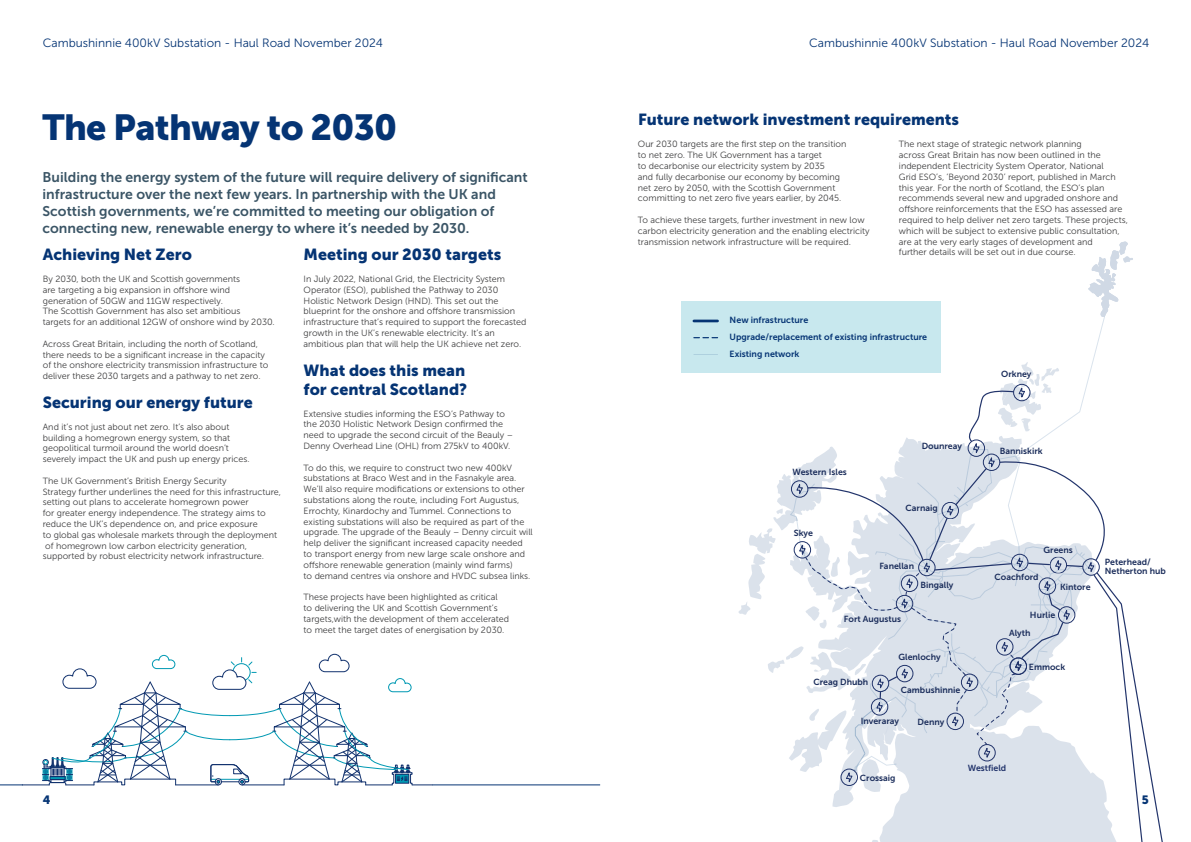
<style>
.page{position:relative;width:1191px;height:842px;background:#fff}
.page>*{position:absolute;margin:0;border:0;box-sizing:border-box;transform-origin:0 0}
.Page_Title{font:36px "Museo Sans 900";letter-spacing:-.02em;color:#053474}
.Head_1{font:16px/19.2px "Museo Sans 900";color:#053474}
.Body_Text{font:16px "Museo Sans 900";color:#053474}
.Intro_Para{font:14px/16.8px "Museo Sans 700";color:#3b5566}
.t1{font:12px "Museo Sans 300";color:#053474}
.t2{font:12px "Museo Sans 900";color:#053474}
.Body_Text-2{font:9px/10.8px "Museo Sans 300";color:#3e3e3f}
.t3{font:8.9px/17.8px "Museo Sans 700";color:#053474}
.t4{font:8.8px/9.8px "Museo Sans 700";color:#1b2d5b}
.t5{font:8.8px "Museo Sans 700";color:#22346b}
</style>
<div class="page">
<div style="left:680px;top:301px;width:260px;height:71px;background:#c8e8ee"></div>
<hr style="left:694px;top:320px;width:23px;height:2px;background:#053474">
<svg style="left:694px;top:337px;width:23px;height:1px"></svg>
<svg style="left:694px;top:354px;width:23px;height:1px"></svg>
<svg style="left:738px;top:242px;width:425px;height:600px"></svg>
<hr style="left:432px;top:785px;width:168px;height:1px;background:#053474">
<svg style="left:0;top:654px;width:433px;height:132px"></svg>
<h3 class="t1" style="left:43px;top:37px;width:341px">Cambushinnie 400kV Substation - Haul Road November 2024</h3>
<h3 class="t1" style="left:809px;top:37px;width:341px">Cambushinnie 400kV Substation - Haul Road November 2024</h3>
<p class="Page_Title" style="left:43px;top:107px;width:356px">The Pathway to 2030</p>
<p class="Intro_Para" style="left:43px;top:169px;width:487px">Building the energy system of the future will require delivery of significant infrastructure over the next few years. In partnership with the UK and</p>
<p class="Intro_Para" style="left:43px;top:203px;width:453px">Scottish governments, we’re committed to meeting our obligation of connecting new, renewable energy to where it’s needed by 2030.</p>
<p class="Head_1" style="left:43px;top:245px;width:151px">Achieving Net Zero</p>
<p class="Body_Text-2" style="left:43px;top:274px;width:199px">By 2030, both the UK and Scottish governments</p>
<p class="Body_Text-2" style="left:43px;top:284px;width:189px">are targeting a big expansion in offshore wind</p>
<p class="Body_Text-2" style="left:43px;top:295px;width:182px">generation of 50GW and 11GW respectively.</p>
<p class="Body_Text-2" style="left:43px;top:306px;width:199px">The Scottish Government has also set ambitious</p>
<p class="Body_Text-2" style="left:43px;top:317px;width:233px">targets for an additional 12GW of onshore wind by 2030.</p>
<p class="Body_Text-2" style="left:43px;top:338px;width:217px">Across Great Britain, including the north of Scotland,</p>
<p class="Body_Text-2" style="left:43px;top:349px;width:224px">there needs to be a significant increase in the capacity</p>
<p class="Body_Text-2" style="left:43px;top:360px;width:227px">of the onshore electricity transmission infrastructure to deliver these 2030 targets and a pathway to net zero.</p>
<p class="Head_1" style="left:43px;top:393px;width:212px">Securing our energy future</p>
<p class="Body_Text-2" style="left:43px;top:421px;width:188px">And it’s not just about net zero. It’s also about</p>
<p class="Body_Text-2" style="left:43px;top:432px;width:189px">building a homegrown energy system, so that</p>
<p class="Body_Text-2" style="left:43px;top:443px;width:188px">geopolitical turmoil around the world doesn’t</p>
<p class="Body_Text-2" style="left:43px;top:454px;width:208px">severely impact the UK and push up energy prices.</p>
<p class="Body_Text-2" style="left:43px;top:475px;width:185px">The UK Government’s British Energy Security</p>
<p class="Body_Text-2" style="left:43px;top:486px;width:240px">Strategy further underlines the need for this infrastructure,</p>
<p class="Body_Text-2" style="left:43px;top:497px;width:207px">setting out plans to accelerate homegrown power</p>
<p class="Body_Text-2" style="left:43px;top:508px;width:224px">for greater energy independence. The strategy aims to</p>
<p class="Body_Text-2" style="left:43px;top:519px;width:216px">reduce the UK’s dependence on, and price exposure</p>
<p class="Body_Text-2" style="left:43px;top:529px;width:236px">to global gas wholesale markets through the deployment</p>
<p class="Body_Text-2" style="left:45px;top:540px;width:203px">of homegrown low carbon electricity generation,</p>
<p class="Body_Text-2" style="left:43px;top:551px;width:223px">supported by robust electricity network infrastructure.</p>
<p class="Body_Text" style="left:304px;top:246px;width:199px">Meeting our 2030 targets</p>
<p class="Body_Text-2" style="left:304px;top:274px;width:203px">In July 2022, National Grid, the Electricity System</p>
<p class="Body_Text-2" style="left:304px;top:284px;width:196px">Operator (ESO), published the Pathway to 2030</p>
<p class="Body_Text-2" style="left:304px;top:295px;width:196px">Holistic Network Design (HND). This set out the</p>
<p class="Body_Text-2" style="left:304px;top:306px;width:224px">blueprint for the onshore and offshore transmission infrastructure that’s required to support the forecasted growth in the UK’s renewable electricity. It’s an</p>
<p class="Body_Text-2" style="left:304px;top:338px;width:219px">ambitious plan that will help the UK achieve net zero.</p>
<p class="Head_1" style="left:304px;top:361px;width:165px">What does this mean for central Scotland?</p>
<p class="Body_Text-2" style="left:304px;top:408px;width:203px">Extensive studies informing the ESO’s Pathway to</p>
<p class="Body_Text-2" style="left:304px;top:419px;width:201px">the 2030 Holistic Network Design confirmed the</p>
<p class="Body_Text-2" style="left:304px;top:430px;width:211px">need to upgrade the second circuit of the Beauly –</p>
<p class="Body_Text-2" style="left:304px;top:441px;width:208px">Denny Overhead Line (OHL) from 275kV to 400kV.</p>
<p class="Body_Text-2" style="left:304px;top:462px;width:214px">To do this, we require to construct two new 400kV substations at Braco West and in the Fasnakyle area.</p>
<p class="Body_Text-2" style="left:304px;top:484px;width:222px">We’ll also require modifications or extensions to other substations along the route, including Fort Augustus,<br>Errochty, Kinardochy and Tummel. Connections to</p>
<p class="Body_Text-2" style="left:304px;top:516px;width:231px">existing substations will also be required as part of the upgrade. The upgrade of the Beauly – Denny circuit will help deliver the significant increased capacity needed</p>
<p class="Body_Text-2" style="left:304px;top:549px;width:223px">to transport energy from new large scale onshore and</p>
<p class="Body_Text-2" style="left:304px;top:559px;width:210px">offshore renewable generation (mainly wind farms)</p>
<p class="Body_Text-2" style="left:304px;top:570px;width:228px">to demand centres via onshore and HVDC subsea links.</p>
<p class="Body_Text-2" style="left:304px;top:592px;width:196px">These projects have been highlighted as critical</p>
<p class="Body_Text-2" style="left:304px;top:603px;width:196px">to delivering the UK and Scottish Government’s</p>
<p class="Body_Text-2" style="left:304px;top:613px;width:207px">targets,with the development of them accelerated</p>
<p class="Body_Text-2" style="left:304px;top:624px;width:202px">to meet the target dates of energisation by 2030.</p>
<p class="Head_1" style="left:638px;top:110px;width:322px">Future network investment requirements</p>
<p class="Body_Text-2" style="left:638px;top:139px;width:210px">Our 2030 targets are the first step on the transition</p>
<p class="Body_Text-2" style="left:638px;top:150px;width:185px">to net zero. The UK Government has a target</p>
<p class="Body_Text-2" style="left:638px;top:161px;width:188px">to decarbonise our electricity system by 2035</p>
<p class="Body_Text-2" style="left:638px;top:171px;width:204px">and fully decarbonise our economy by becoming</p>
<p class="Body_Text-2" style="left:638px;top:182px;width:199px">net zero by 2050, with the Scottish Government</p>
<p class="Body_Text-2" style="left:638px;top:193px;width:205px">committing to net zero five years earlier, by 2045.</p>
<p class="Body_Text-2" style="left:638px;top:215px;width:228px">To achieve these targets, further investment in new low</p>
<p class="Body_Text-2" style="left:638px;top:225px;width:233px">carbon electricity generation and the enabling electricity transmission network infrastructure will be required.</p>
<p class="Body_Text-2" style="left:899px;top:139px;width:184px">The next stage of strategic network planning</p>
<p class="Body_Text-2" style="left:899px;top:150px;width:206px">across Great Britain has now been outlined in the independent Electricity System Operator, National</p>
<p class="Body_Text-2" style="left:899px;top:171px;width:218px">Grid ESO’s, ‘Beyond 2030’ report, published in March</p>
<p class="Body_Text-2" style="left:899px;top:182px;width:207px">this year. For the north of Scotland, the ESO’s plan</p>
<p class="Body_Text-2" style="left:899px;top:193px;width:230px">recommends several new and upgraded onshore and offshore reinforcements that the ESO has assessed are required to help deliver net zero targets. These projects, which will be subject to extensive public consultation,</p>
<p class="Body_Text-2" style="left:899px;top:236px;width:195px">are at the very early stages of development and</p>
<p class="Body_Text-2" style="left:899px;top:247px;width:178px">further details will be set out in due course.</p>
<p class="t3" style="left:729px;top:311px;width:199px">New infrastructure<br>Upgrade/replacement of existing infrastructure</p>
<p class="t3" style="left:729px;top:345px;width:71px">Existing network</p>
<p class="t4" style="left:1001px;top:369px;width:32px">Orkney</p>
<p class="t4" style="left:792px;top:467px;width:56px">Western Isles</p>
<p class="t4" style="left:794px;top:528px;width:21px">Skye</p>
<p class="t4" style="left:921px;top:441px;width:42px">Dounreay</p>
<p class="t4" style="left:905px;top:503px;width:34px">Carnaig</p>
<p class="t4" style="left:879px;top:561px;width:36px">Fanellan</p>
<p class="t4" style="left:920px;top:580px;width:34px">Bingally</p>
<p class="t4" style="left:844px;top:614px;width:59px">Fort Augustus</p>
<p class="t4" style="left:813px;top:677px;width:56px">Creag Dhubh</p>
<p class="t4" style="left:898px;top:652px;width:44px">Glenlochy</p>
<p class="t4" style="left:901px;top:685px;width:61px">Cambushinnie</p>
<p class="t4" style="left:860px;top:716px;width:40px">Inveraray</p>
<p class="t4" style="left:917px;top:717px;width:28px">Denny</p>
<p class="t4" style="left:999px;top:446px;width:44px">Banniskirk</p>
<p class="t4" style="left:1043px;top:545px;width:31px">Greens</p>
<p class="t4" style="left:994px;top:572px;width:46px">Coachford</p>
<p class="t4" style="left:1060px;top:582px;width:32px">Kintore</p>
<p class="t4" style="left:1030px;top:610px;width:27px">Hurlie</p>
<p class="t4" style="left:1009px;top:628px;width:23px">Alyth</p>
<p class="t4" style="left:1029px;top:662px;width:38px">Emmock</p>
<p class="t4" style="left:860px;top:773px;width:37px">Crossaig</p>
<p class="t5" style="left:967px;top:763px;width:40px">Westfield</p>
<p class="t4" style="left:1104px;top:557px;width:63px">Peterhead/<br>Netherton hub</p>
<h3 class="t2" style="left:43px;top:793px;width:9px">4</h3>
<h3 class="t2" style="left:1141px;top:793px;width:9px">5</h3>
</div>
